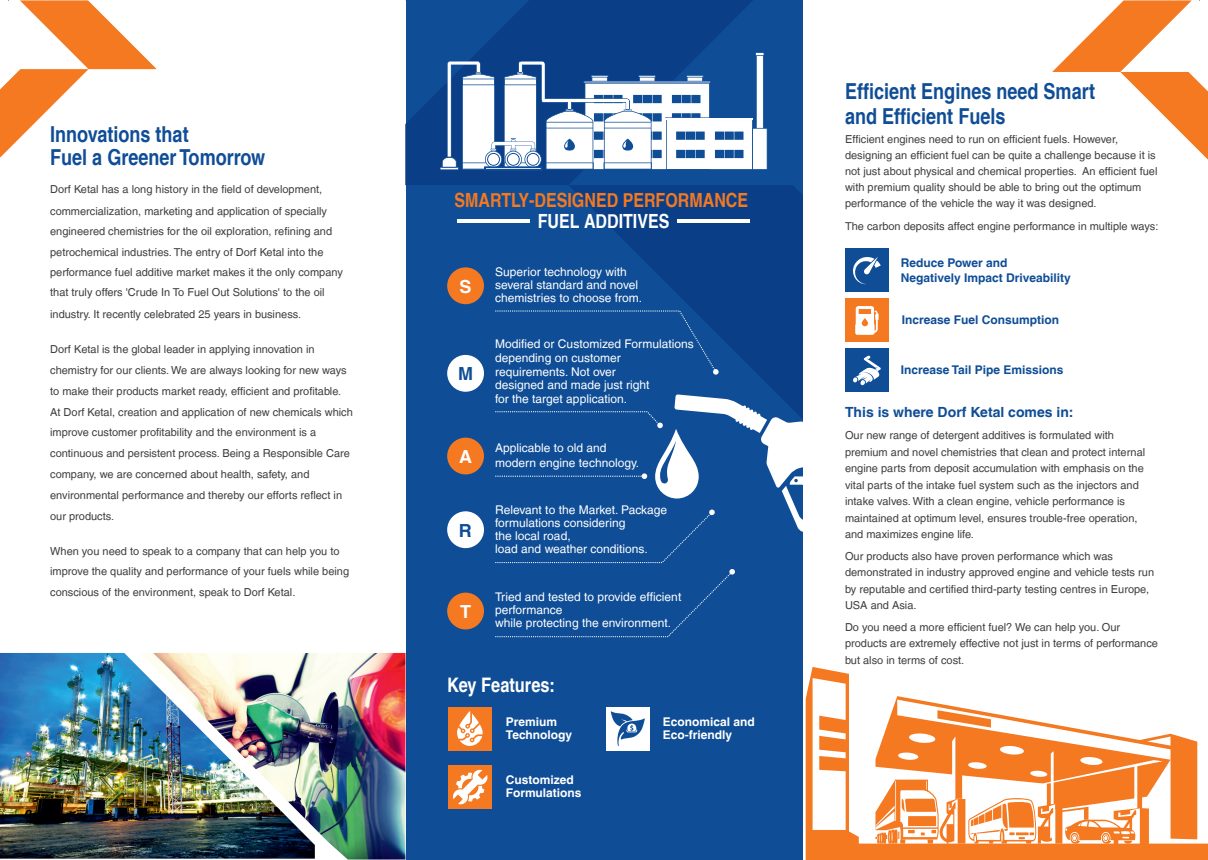
<style>
.page{position:relative;width:1208px;height:860px;background:#fff}
.page>*{position:absolute;margin:0;border:0;box-sizing:border-box;transform-origin:0 0}
.t1{font:700 condensed 22px/22.9px "Helvetica LT";color:#0f4d96}
.t2{font:700 condensed 20px "Helvetica LT";color:#fff}
.t3{font:700 condensed 19.5px "Helvetica LT";color:#f47921}
.t4{font:700 condensed 19.5px "Helvetica LT";color:#fff}
.t5{font:700 18px "Helvetica LT";color:#fff}
.t6{font:700 18px "Helvetica LT";color:#0f4d96}
.t7{font:700 14px "Helvetica LT";color:#0f4d96}
.t8{font:12px/13.2px "Helvetica LT";color:#fff}
.t9{font:700 12px/15.2px "Helvetica LT";color:#0f4d96}
.t10{font:700 12px/13.2px "Helvetica LT";color:#fff}
.t11{font:11px/16.5px "Helvetica LT";color:#3e3e3f}
</style>
<div class="page">
<div style="left:405px;top:0;width:397px;height:859px;background:#0f4d96"></div>
<div style="left:845px;top:298px;width:43px;height:44px;background:#f47921"></div>
<svg style="left:855px;top:306px;width:23px;height:29px"></svg>
<div style="left:845px;top:248px;width:43px;height:44px;background:#0f4d96"></div>
<svg style="left:853px;top:257px;width:27px;height:27px"></svg>
<div style="left:845px;top:348px;width:43px;height:44px;background:#0f4d96"></div>
<svg style="left:853px;top:355px;width:27px;height:31px"></svg>
<svg style="left:405px;top:0;width:363px;height:185px;fill:#0a3f88"></svg>
<svg style="left:568px;top:185px;width:234px;height:453px;fill:#0a3f88"></svg>
<svg style="left:440px;top:52px;width:327px;height:118px"></svg>
<hr style="left:457px;top:219px;width:73px;height:3px;background:#fff">
<hr style="left:677px;top:219px;width:73px;height:3px;background:#fff">
<div style="left:448px;top:706px;width:44px;height:44px;background:#f47921"></div>
<svg style="left:457px;top:711px;width:25px;height:34px"></svg>
<div style="left:606px;top:706px;width:43px;height:44px;background:#fff"></div>
<svg style="left:610px;top:711px;width:35px;height:34px"></svg>
<div style="left:448px;top:765px;width:44px;height:43px;background:#f47921"></div>
<svg style="left:453px;top:769px;width:35px;height:35px"></svg>
<div style="left:447px;top:267px;width:37px;height:37px;background:#f47921;border-radius:50%"></div>
<div style="left:447px;top:355px;width:37px;height:36px;background:#fff;border-radius:50%"></div>
<div style="left:447px;top:437px;width:37px;height:37px;background:#f47921;border-radius:50%"></div>
<div style="left:447px;top:511px;width:37px;height:37px;background:#fff;border-radius:50%"></div>
<div style="left:447px;top:592px;width:37px;height:37px;background:#f47921;border-radius:50%"></div>
<svg style="left:495px;top:310px;width:223px;height:64px"></svg>
<svg style="left:495px;top:569px;width:240px;height:68px"></svg>
<svg style="left:495px;top:394px;width:308px;height:169px"></svg>
<svg style="left:1052px;top:0;width:156px;height:160px"></svg>
<svg style="left:805px;top:667px;width:403px;height:192px"></svg>
<svg style="left:812px;top:678px;width:290px;height:151px"></svg>
<svg style="left:875px;top:779px;width:260px;height:64px"></svg>
<img style="left:0;top:653px;width:140px;height:205px">
<img style="left:140px;top:653px;width:265px;height:206px">
<svg style="left:0;top:0;width:157px;height:158px"></svg>
<h1 class="t1" style="left:50px;top:123px;width:216px">Innovations that<br>Fuel a Greener Tomorrow</h1>
<p class="t11" style="left:50px;top:178px;width:278px;line-height:21.6px">Dorf Ketal has a long history in the field of development, commercialization, marketing and application of specially</p>
<p class="t11" style="left:50px;top:221px;width:294px;line-height:20.4px">engineered chemistries for the oil exploration, refining and petrochemical industries. The entry of Dorf Ketal into the performance fuel additive market makes it the only company that truly offers 'Crude In To Fuel Out Solutions' to the oil</p>
<p class="t11" style="left:50px;top:306px;width:252px">industry. It recently celebrated 25 years in business.</p>
<p class="t11" style="left:50px;top:338px;width:304px;line-height:20.9px">Dorf Ketal is the global leader in applying innovation in chemistry for our clients. We are always looking for new ways to make their products market ready, efficient and profitable.<br>At Dorf Ketal, creation and application of new chemicals which improve customer profitability and the environment is a continuous and persistent process. Being a Responsible Care company, we are concerned about health, safety, and environmental performance and thereby our efforts reflect in our products.</p>
<p class="t11" style="left:50px;top:540px;width:300px;line-height:20.5px">When you need to speak to a company that can help you to improve the quality and performance of your fuels while being conscious of the environment, speak to Dorf Ketal.</p>
<h3 class="t3" style="left:454px;top:188px;width:295px">SMARTLY-DESIGNED PERFORMANCE</h3>
<h3 class="t4" style="left:538px;top:209px;width:133px">FUEL ADDITIVES</h3>
<h3 class="t5" style="left:459px;top:275px;width:14px">S</h3>
<h3 class="t6" style="left:458px;top:363px;width:16px">M</h3>
<h3 class="t5" style="left:459px;top:445px;width:14px">A</h3>
<h3 class="t6" style="left:459px;top:519px;width:14px">R</h3>
<h3 class="t5" style="left:460px;top:600px;width:12px">T</h3>
<p class="t8" style="left:495px;top:265px;width:148px">Superior technology with several standard and novel chemistries to choose from.</p>
<p class="t8" style="left:495px;top:337px;width:200px;line-height:13.7px">Modified or Customized Formulations depending on customer requirements. Not over<br>designed and made just right<br>for the target application.</p>
<p class="t8" style="left:495px;top:440px;width:145px;line-height:15.2px">Applicable to old and modern engine technology.</p>
<p class="t8" style="left:495px;top:502px;width:173px">Relevant to the Market. Package formulations considering<br>the local road,<br>load and weather conditions.</p>
<p class="t8" style="left:495px;top:589px;width:187px">Tried and tested to provide efficient performance<br>while protecting the environment.</p>
<h2 class="t2" style="left:447px;top:673px;width:109px">Key Features:</h2>
<p class="t10" style="left:506px;top:714px;width:68px">Premium<br>Technology</p>
<p class="t10" style="left:663px;top:714px;width:94px">Economical and<br>Eco-friendly</p>
<p class="t10" style="left:506px;top:773px;width:77px">Customized<br>Formulations</p>
<h1 class="t1" style="left:845px;top:78px;width:252px;line-height:24.9px">Efficient Engines need Smart and Efficient Fuels</h1>
<p class="t11" style="left:845px;top:131px;width:314px;line-height:16px">Efficient engines need to run on efficient fuels. However, designing an efficient fuel can be quite a challenge because it is not just about physical and chemical properties. An efficient fuel with premium quality should be able to bring out the optimum performance of the vehicle the way it was designed.</p>
<p class="t11" style="left:845px;top:217px;width:315px">The carbon deposits affect engine performance in multiple ways:</p>
<p class="t9" style="left:901px;top:254px;width:171px">Reduce Power and<br>Negatively Impact Driveability</p>
<p class="t9" style="left:901px;top:312px;width:159px">Increase Fuel Consumption</p>
<p class="t9" style="left:901px;top:362px;width:164px">Increase Tail Pipe Emissions</p>
<p class="t7" style="left:845px;top:403px;width:230px">This is where Dorf Ketal comes in:</p>
<p class="t11" style="left:845px;top:427px;width:302px">Our new range of detergent additives is formulated with premium and novel chemistries that clean and protect internal engine parts from deposit accumulation with emphasis on the vital parts of the intake fuel system such as the injectors and intake valves. With a clean engine, vehicle performance is maintained at optimum level, ensures trouble-free operation, and maximizes engine life.</p>
<p class="t11" style="left:845px;top:547px;width:311px">Our products also have proven performance which was demonstrated in industry approved engine and vehicle tests run by reputable and certified third-party testing centres in Europe, USA and Asia.</p>
<p class="t11" style="left:845px;top:618px;width:314px">Do you need a more efficient fuel? We can help you. Our products are extremely effective not just in terms of performance but also in terms of cost.</p>
</div>
